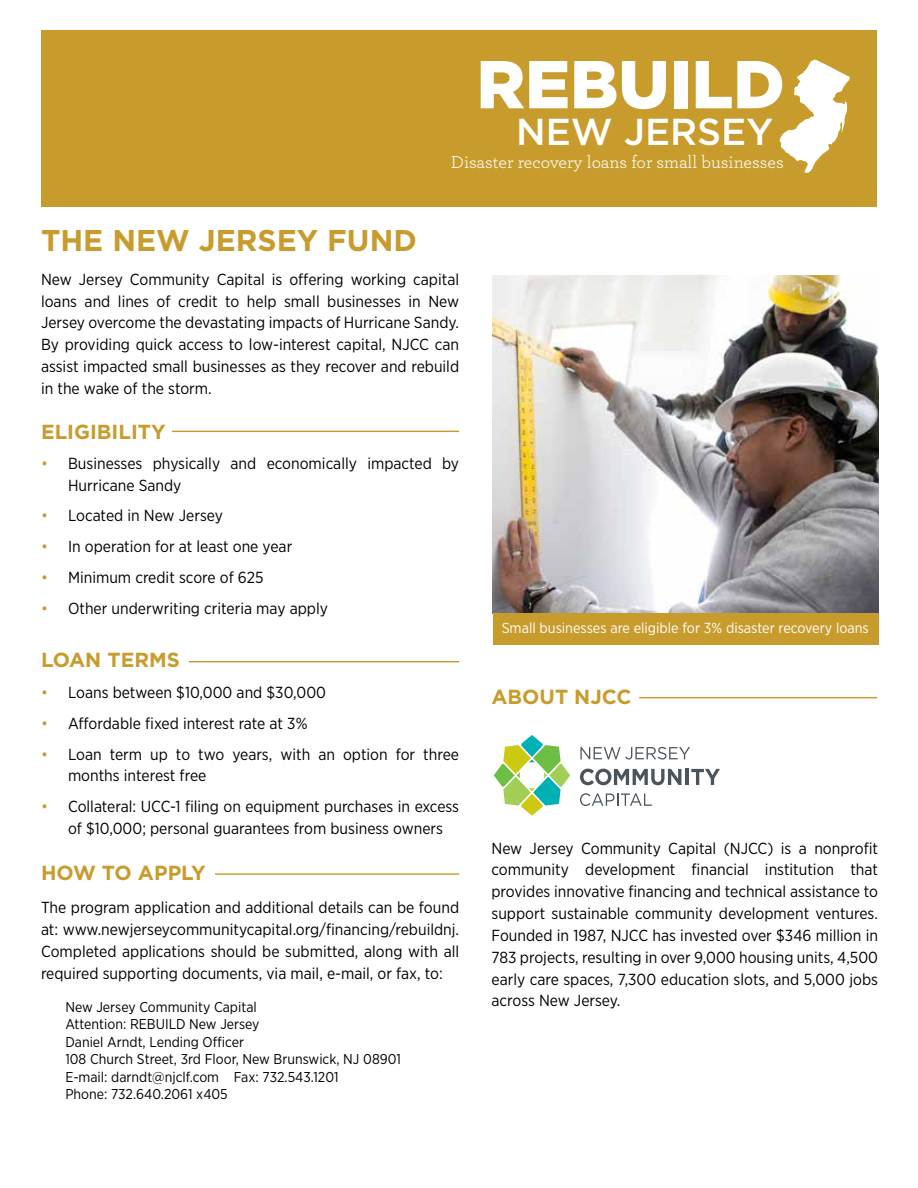
<style>
.page{position:relative;width:918px;height:1188px;background:#fff}
.page>*{position:absolute;margin:0;border:0;box-sizing:border-box;transform-origin:0 0}
.t1{font:900 67.5px "Gotham";color:#fff}
.t2{font:500 37.5px "Gotham";color:#fff}
.t3{font:700 30px "Gotham";color:#c89c2c}
.t4{font:700 20.4px "Gotham";color:#c89c2c}
.t5{font:18px "Archer";color:#fff}
.t6{font:16.05px/21.9px "Gotham Narrow";color:#000;text-align:justify}
.t7{font:14.55px "Gotham Narrow";color:#fff}
.t8{font:14.25px/17.4px "Gotham Narrow";color:#000}
.s1{color:#c89c2c}
</style>
<div class="page">
<svg style="left:580px;top:747px;width:110px;height:13px"></svg>
<svg style="left:580px;top:769px;width:101px;height:16px"></svg>
<hr style="left:685px;top:769px;width:4px;height:16px;background:#4b545c">
<svg style="left:691px;top:769px;width:29px;height:16px"></svg>
<svg style="left:580px;top:793px;width:72px;height:13px"></svg>
<svg style="left:494px;top:735px;width:76px;height:81px"></svg>
<img style="left:493px;top:275px;width:385px;height:339px">
<div style="left:493px;top:614px;width:385px;height:31px;background:#c89c2c"></div>
<hr style="left:639px;top:697px;width:238px;height:1px;background:#c89c2c">
<hr style="left:215px;top:873px;width:244px;height:2px;background:#c89c2c">
<div style="left:41px;top:31px;width:836px;height:176px;background:#c89c2c"></div>
<svg style="left:780px;top:60px;width:70px;height:113px"></svg>
<hr style="left:172px;top:431px;width:287px;height:1px;background:#c89c2c">
<hr style="left:189px;top:661px;width:270px;height:1px;background:#c89c2c">
<h1 class="t1" style="left:477px;top:38px;width:310px">REBUILD</h1>
<h2 class="t2" style="left:516px;top:107px;width:259px">NEW JERSEY</h2>
<h3 class="t3" style="left:41px;top:221px;width:377px">THE NEW JERSEY FUND</h3>
<p class="t5" style="left:451px;top:150px;width:334px">Disaster recovery loans for small businesses</p>
<p class="t6" style="left:41px;top:268px;width:420px">New Jersey Community Capital is offering working capital loans and lines of credit to help small businesses in New Jersey overcome the devastating impacts of Hurricane Sandy.<br>By providing quick access to low-interest capital, NJCC can assist impacted small businesses as they recover and rebuild in the wake of the storm.</p>
<p class="t4" style="left:41px;top:418px;width:126px">ELIGIBILITY</p>
<p class="t6" style="left:68px;top:452px;width:393px;text-indent:-27px"><span class="s1">•</span> Businesses physically and economically impacted by<br>Hurricane Sandy</p>
<p class="t6" style="left:41px;top:505px;width:183px"><span class="s1">•</span> Located in New Jersey</p>
<p class="t6" style="left:41px;top:535px;width:253px"><span class="s1">•</span> In operation for at least one year</p>
<p class="t6" style="left:41px;top:566px;width:224px"><span class="s1">•</span> Minimum credit score of 625</p>
<p class="t6" style="left:41px;top:597px;width:288px"><span class="s1">•</span> Other underwriting criteria may apply</p>
<p class="t4" style="left:41px;top:646px;width:140px">LOAN TERMS</p>
<p class="t6" style="left:41px;top:681px;width:287px"><span class="s1">•</span> Loans between $10,000 and $30,000</p>
<p class="t6" style="left:41px;top:712px;width:268px"><span class="s1">•</span> Affordable fixed interest rate at 3%</p>
<p class="t6" style="left:68px;top:743px;width:393px;text-indent:-27px"><span class="s1">•</span> Loan term up to two years, with an option for three months interest free</p>
<p class="t6" style="left:68px;top:795px;width:393px;text-indent:-27px"><span class="s1">•</span> Collateral: UCC-1 filing on equipment purchases in excess of $10,000; personal guarantees from business owners</p>
<p class="t4" style="left:41px;top:860px;width:166px">HOW TO APPLY</p>
<p class="t6" style="left:41px;top:896px;width:420px">The program application and additional details can be found at: www.newjerseycommunitycapital.org/financing/rebuildnj.<br>Completed applications should be submitted, along with all required supporting documents, via mail, e-mail, or fax, to:</p>
<p class="t8" style="left:65px;top:998px;width:337px">New Jersey Community Capital<br>Attention: REBUILD New Jersey<br>Daniel Arndt, Lending Officer<br>108 Church Street, 3rd Floor, New Brunswick, NJ 08901<br>E-mail: darndt@njclf.com Fax: 732.543.1201<br>Phone: 732.640.2061 x405</p>
<p class="t7" style="left:502px;top:619px;width:369px">Small businesses are eligible for 3% disaster recovery loans</p>
<p class="t4" style="left:491px;top:683px;width:142px">ABOUT NJCC</p>
<p class="t6" style="left:491px;top:837px;width:388px">New Jersey Community Capital (NJCC) is a nonprofit community development financial institution that provides innovative financing and technical assistance to support sustainable community development ventures.<br>Founded in 1987, NJCC has invested over $346 million in 783 projects, resulting in over 9,000 housing units, 4,500 early care spaces, 7,300 education slots, and 5,000 jobs across New Jersey.</p>
</div>
